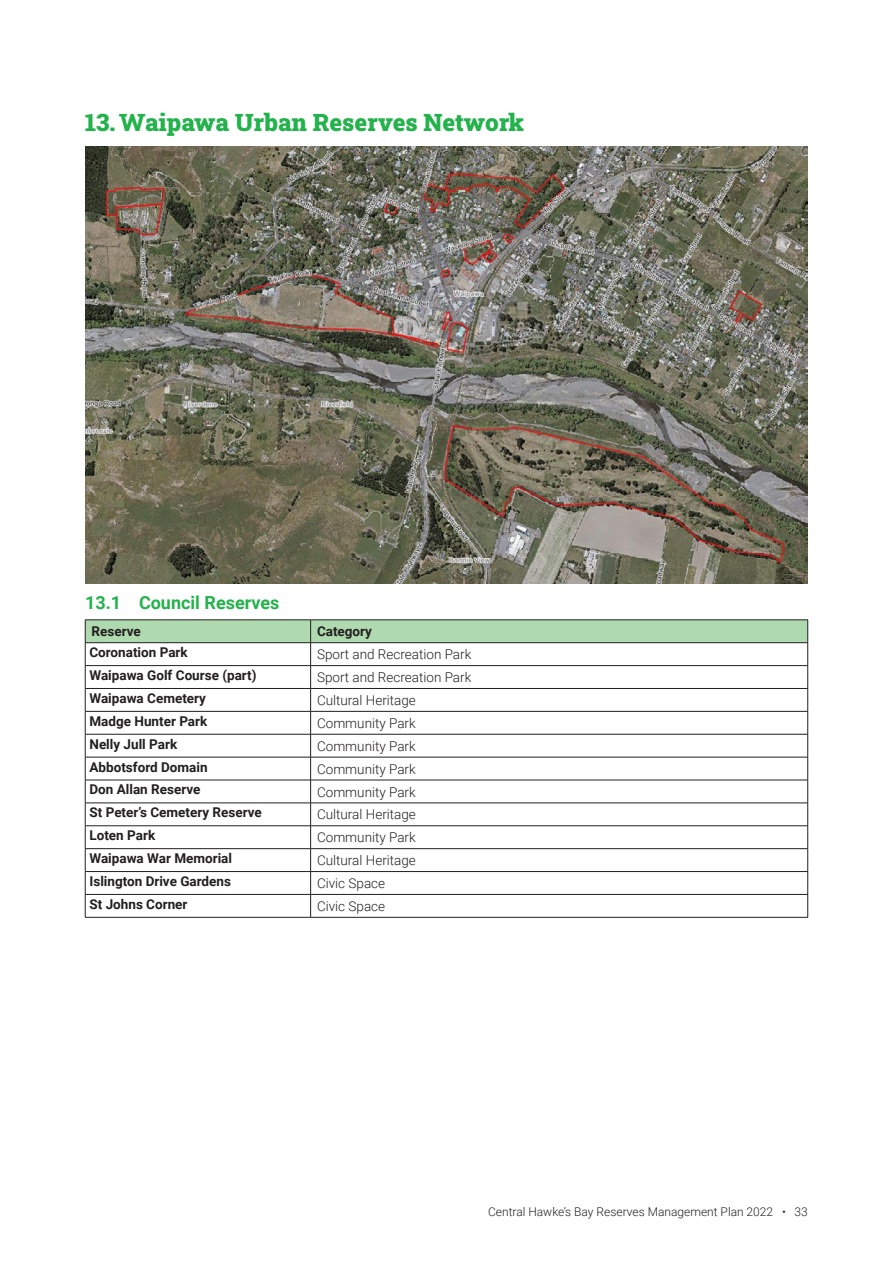
<style>
.page{position:relative;width:893px;height:1263px;background:#fff}
.page>*{position:absolute;margin:0;border:0;box-sizing:border-box;transform-origin:0 0}
.t1{font:900 24px "Roboto Slab";color:#23b24b}
.t2{font:700 18px "Roboto";color:#23b24b}
.Body_bold{font:700 13.5px "Roboto";color:#231f20}
.T_-_Body_copy{font:300 13.5px "Roboto";color:#231f20}
.T-_Body_Bold{font:700 13.5px "Roboto";color:#231f20}
.t3{font:300 12px "Roboto";color:#231f20}
</style>
<div class="page">
<img style="left:85px;top:146px;width:723px;height:437px">
<hr style="left:85px;top:917px;width:226px;height:1px;background:#231f20">
<hr style="left:311px;top:917px;width:497px;height:1px;background:#231f20">
<hr style="left:85px;top:619px;width:226px;height:1px;background:#231f20">
<hr style="left:311px;top:619px;width:497px;height:1px;background:#231f20">
<svg style="left:85px;top:620px;width:723px;height:297px"></svg>
<hr style="left:85px;top:642px;width:226px;height:1px;background:#231f20">
<hr style="left:311px;top:642px;width:497px;height:1px;background:#231f20">
<p class="t1" style="left:85px;top:106px;width:441px">13.Waipawa Urban Reserves Network</p>
<p class="t2" style="left:85px;top:590px;width:196px">13.1 Council Reserves</p>
<p class="T-_Body_Bold" style="left:92px;top:622px;width:51px">Reserve</p>
<p class="T-_Body_Bold" style="left:317px;top:622px;width:57px">Category</p>
<p class="Body_bold" style="left:89px;top:643px;width:100px">Coronation Park</p>
<p class="T_-_Body_copy" style="left:317px;top:645px;width:156px">Sport and Recreation Park</p>
<p class="Body_bold" style="left:89px;top:666px;width:169px">Waipawa Golf Course (part)</p>
<p class="T_-_Body_copy" style="left:317px;top:668px;width:156px">Sport and Recreation Park</p>
<p class="Body_bold" style="left:89px;top:689px;width:118px">Waipawa Cemetery</p>
<p class="T_-_Body_copy" style="left:317px;top:691px;width:100px">Cultural Heritage</p>
<p class="Body_bold" style="left:89px;top:711px;width:119px">Madge Hunter Park</p>
<p class="T_-_Body_copy" style="left:317px;top:714px;width:100px">Community Park</p>
<p class="Body_bold" style="left:89px;top:734px;width:89px">Nelly Jull Park</p>
<p class="T_-_Body_copy" style="left:317px;top:736px;width:100px">Community Park</p>
<p class="Body_bold" style="left:89px;top:757px;width:120px">Abbotsford Domain</p>
<p class="T_-_Body_copy" style="left:317px;top:759px;width:100px">Community Park</p>
<p class="Body_bold" style="left:89px;top:780px;width:112px">Don Allan Reserve</p>
<p class="T_-_Body_copy" style="left:317px;top:782px;width:100px">Community Park</p>
<p class="Body_bold" style="left:89px;top:803px;width:174px">St Peter’s Cemetery Reserve</p>
<p class="T_-_Body_copy" style="left:317px;top:805px;width:100px">Cultural Heritage</p>
<p class="Body_bold" style="left:89px;top:826px;width:67px">Loten Park</p>
<p class="T_-_Body_copy" style="left:317px;top:828px;width:100px">Community Park</p>
<p class="Body_bold" style="left:89px;top:849px;width:144px">Waipawa War Memorial</p>
<p class="T_-_Body_copy" style="left:317px;top:851px;width:100px">Cultural Heritage</p>
<p class="Body_bold" style="left:89px;top:872px;width:143px">Islington Drive Gardens</p>
<p class="T_-_Body_copy" style="left:317px;top:874px;width:70px">Civic Space</p>
<p class="Body_bold" style="left:89px;top:894px;width:99px">St Johns Corner</p>
<p class="T_-_Body_copy" style="left:317px;top:897px;width:70px">Civic Space</p>
<p class="t3" style="left:488px;top:1203px;width:321px">Central Hawke’s Bay Reserves Management Plan 2022 • 33</p>
</div>
